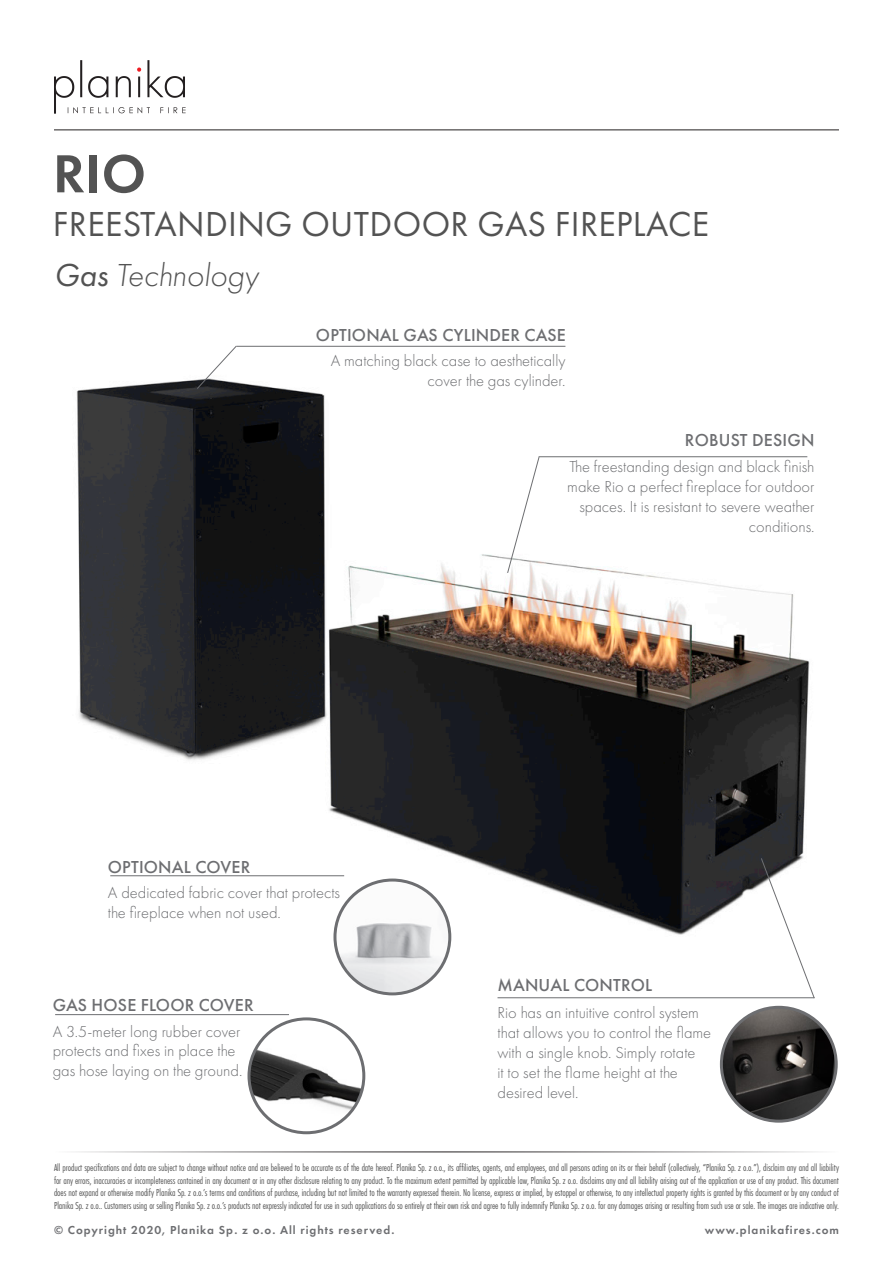
<style>
.page{position:relative;width:893px;height:1263px;background:#fff}
.page>*{position:absolute;margin:0;border:0;box-sizing:border-box;transform-origin:0 0}
.t1{font:600 55.5px "Futura PT";color:#535353}
.t2{font:36px "Futura PT";letter-spacing:.01em;color:#535353}
.t3{font:italic 300 33px "Futura PT";color:#535353}
.t4{font:500 18px "Futura PT";letter-spacing:.01em;color:#6d6e71}
.t5{font:300 16.5px/19.8px "Futura PT";color:#6d6e71}
.t6{font:600 12px "Futura PT";letter-spacing:.08em;color:#6d6e71}
.t7{font:10.5px/12.6px "Futura PT Cond";letter-spacing:-.01em;color:#535353;text-align:justify}
.s1{font-weight:400}
</style>
<div class="page">
<hr style="left:54px;top:1152px;width:785px;height:1px;background:#231f20">
<svg style="left:54px;top:60px;width:132px;height:54px"></svg>
<hr style="left:54px;top:130px;width:785px;height:1px;background:#231f20">
<img style="left:76px;top:345px;width:734px;height:604px">
<svg style="left:197px;top:345px;width:40px;height:44px"></svg>
<hr style="left:236px;top:346px;width:329px;height:1px;background:#6d6e71">
<svg style="left:507px;top:456px;width:33px;height:117px"></svg>
<hr style="left:539px;top:456px;width:268px;height:1px;background:#6d6e71">
<svg style="left:761px;top:858px;width:54px;height:140px"></svg>
<hr style="left:497px;top:997px;width:317px;height:1px;background:#6d6e71">
<hr style="left:110px;top:875px;width:234px;height:1px;background:#6d6e71">
<hr style="left:55px;top:1014px;width:234px;height:1px;background:#6d6e71">
<img style="left:335px;top:881px;width:115px;height:111px">
<div style="left:333px;top:878px;width:118px;height:117px;border:3px solid #6d6e71;border-radius:50%"></div>
<img style="left:250px;top:1020px;width:114px;height:97px">
<div style="left:247px;top:1017px;width:118px;height:117px;border:3px solid #6d6e71;border-radius:50%"></div>
<img style="left:721px;top:1007px;width:115px;height:113px">
<div style="left:720px;top:1006px;width:118px;height:117px;border:3px solid #6d6e71;border-radius:50%"></div>
<h1 class="t1" style="left:53px;top:151px;width:95px">RIO</h1>
<h2 class="t2" style="left:53px;top:208px;width:658px">FREESTANDING OUTDOOR GAS FIREPLACE</h2>
<h3 class="t3" style="left:54px;top:262px;width:206px"><span class="s1">Gas</span> Technology</h3>
<h3 class="t4" style="left:316px;top:328px;width:251px">OPTIONAL GAS CYLINDER CASE</h3>
<h3 class="t5" style="left:331px;top:352px;width:236px;text-align:right">A matching black case to aesthetically cover the gas cylinder.</h3>
<h3 class="t4" style="left:685px;top:433px;width:131px">ROBUST DESIGN</h3>
<h3 class="t4" style="left:108px;top:859px;width:144px">OPTIONAL COVER</h3>
<h3 class="t5" style="left:108px;top:884px;width:234px">A dedicated fabric cover that protects the fireplace when not used.</h3>
<h3 class="t4" style="left:53px;top:998px;width:202px">GAS HOSE FLOOR COVER</h3>
<h3 class="t5" style="left:53px;top:1022px;width:191px">A 3.5-meter long rubber cover protects and fixes in place the gas hose laying on the ground.</h3>
<h3 class="t5" style="left:567px;top:458px;width:249px;text-align:right">The freestanding design and black finish make Rio a perfect fireplace for outdoor spaces. It is resistant to severe weather conditions.</h3>
<h3 class="t4" style="left:497px;top:978px;width:156px">MANUAL CONTROL</h3>
<h3 class="t5" style="left:497px;top:1004px;width:215px">Rio has an intuitive control system that allows you to control the flame with a single knob. Simply rotate<br>it to set the flame height at the desired level.</h3>
<p class="t7" style="left:54px;top:1162px;width:786px">All product specifications and data are subject to change without notice and are believed to be accurate as of the date hereof. Planika Sp. z o.o., its affiliates, agents, and employees, and all persons acting on its or their behalf (collectively, “Planika Sp. z o.o.”), disclaim any and all liability for any errors, inaccuracies or incompleteness contained in any document or in any other disclosure relating to any product. To the maximum extent permitted by applicable law, Planika Sp. z o.o. disclaims any and all liability arising out of the application or use of any product. This document does not expand or otherwise modify Planika Sp. z o.o.’s terms and conditions of purchase, including but not limited to the warranty expressed therein. No license, express or implied, by estoppel or otherwise, to any intellectual property rights is granted by this document or by any conduct of Planika Sp. z o.o.. Customers using or selling Planika Sp. z o.o.’s products not expressly indicated for use in such applications do so entirely at their own risk and agree to fully indemnify Planika Sp. z o.o. for any damages arising or resulting from such use or sale. The images are indicative only.</p>
<p class="t6" style="left:54px;top:1225px;width:342px">© Copyright 2020, Planika Sp. z o.o. All rights reserved.</p>
<p class="t6" style="left:705px;top:1225px;width:136px">www.planikafires.com</p>
</div>
